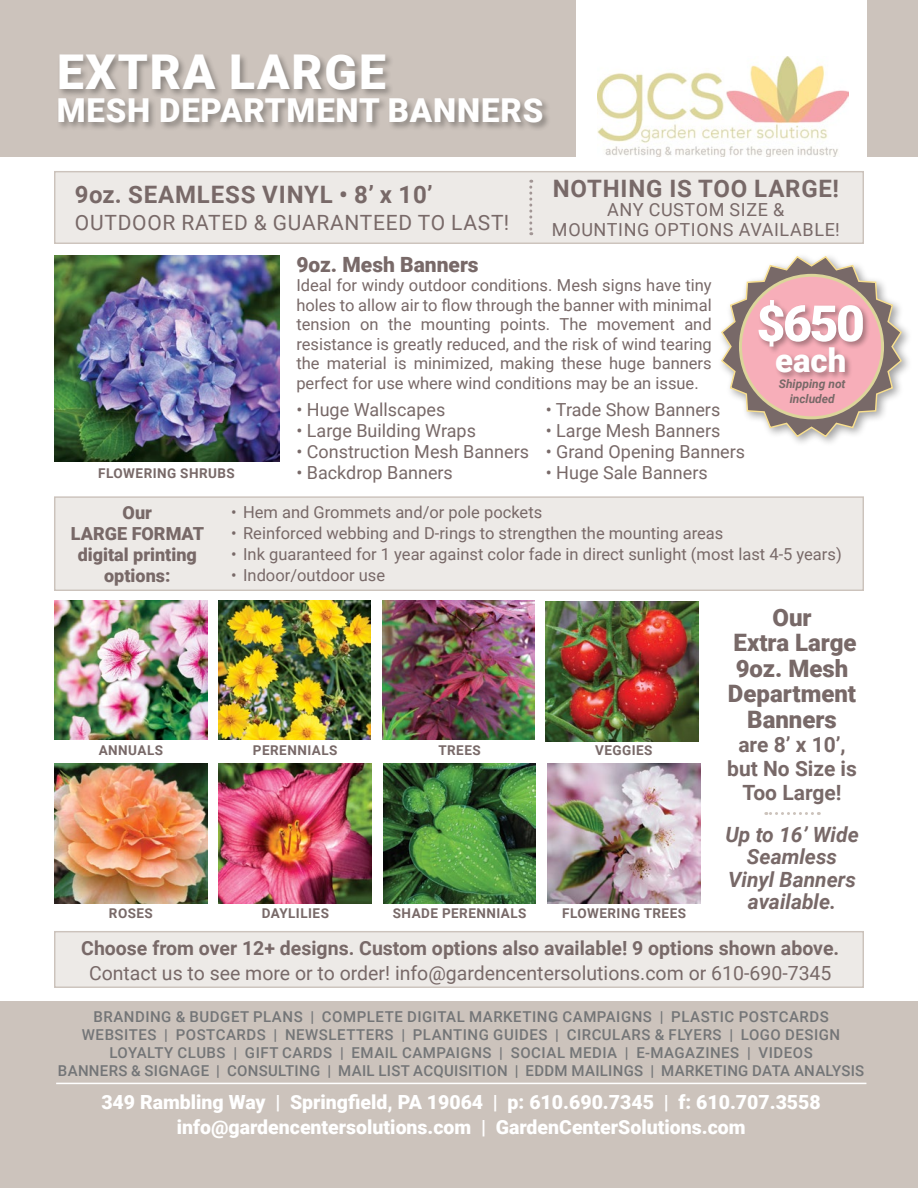
<style>
.page{position:relative;width:918px;height:1188px;background:#fff}
.page>*{position:absolute;margin:0;border:0;box-sizing:border-box;transform-origin:0 0}
.t1{font:900 50.1px "Roboto";color:#fff}
.t2{font:900 48px "Roboto";letter-spacing:.035em;color:#fff}
.t3{font:900 33px "Roboto";letter-spacing:.025em;color:#fff}
.t4{font:700 24px "Roboto";letter-spacing:.035em;color:#786968}
.t5{font:900 24px/25.5px "Roboto";color:#786968;text-align:center}
.t6{font:italic 700 21px/22.5px "Roboto";color:#786968;text-align:center}
.t7{font:700 21px/24px "Roboto";color:#786968;text-align:center}
.t8{font:21px "Roboto";letter-spacing:.035em;color:#786968}
.t9{font:900 21px "Roboto";color:#786968}
.t10{font:900 19.5px/25.5px "Roboto";color:#fff;text-align:center}
.t11{font:19.5px "Roboto";color:#786968}
.t12{font:700 19.5px "Roboto";color:#786968}
.t13{font:18px "Roboto";color:#786968}
.t14{font:18px/19.5px "Roboto";letter-spacing:.035em;color:#786968;text-align:center}
.t15{font:900 18px/21px "Roboto";color:#786968;text-align:center}
.t16{font:16.5px/19.5px "Roboto";color:#786968;text-align:justify}
.t17{font:500 15px/18px "Roboto";letter-spacing:.035em;color:#737577;text-align:center}
.t18{font:700 13.5px "Roboto";letter-spacing:.035em;color:#786968}
.t19{font:italic 700 12px/15px "Roboto";color:#786968;text-align:center}
</style>
<div class="page">
<img style="left:54px;top:256px;width:225px;height:206px">
<div style="left:54px;top:931px;width:810px;height:57px;background:#edeae7;border:1px solid #ccc3bc"></div>
<div style="left:54px;top:171px;width:810px;height:73px;background:#edeae7;border:1px solid #ccc3bc"></div>
<div style="left:0;top:0;width:918px;height:156px;background:#ccc3bc"></div>
<div style="left:576px;top:0;width:290px;height:164px;background:#fff"></div>
<img style="left:598px;top:57px;width:251px;height:100px">
<div style="left:0;top:1002px;width:918px;height:186px;background:#ccc3bc"></div>
<hr style="left:56px;top:1083px;width:810px;height:1px;background:#fff">
<div style="left:56px;top:53px;width:495px;height:78px;background:#000;opacity:.31"></div>
<img style="left:55px;top:600px;width:152px;height:140px">
<img style="left:218px;top:600px;width:153px;height:140px">
<img style="left:382px;top:600px;width:153px;height:140px">
<img style="left:546px;top:601px;width:152px;height:140px">
<img style="left:55px;top:763px;width:152px;height:140px">
<img style="left:219px;top:763px;width:153px;height:140px">
<img style="left:383px;top:763px;width:153px;height:140px">
<img style="left:548px;top:763px;width:152px;height:140px">
<svg style="left:529px;top:180px;width:3px;height:55px"></svg>
<div style="left:717px;top:252px;width:195px;height:196px;background:#000;opacity:.37"></div>
<svg style="left:720px;top:255px;width:183px;height:183px"></svg>
<div style="left:740px;top:275px;width:143px;height:143px;background:#f7aeb9;border-radius:50%"></div>
<div style="left:739px;top:274px;width:145px;height:145px;border:3px solid #dcd59a;border-radius:50%"></div>
<div style="left:757px;top:298px;width:114px;height:82px;background:#000;opacity:.32"></div>
<div style="left:54px;top:496px;width:810px;height:95px;background:#edeae7;border:1px solid #ccc3bc"></div>
<svg style="left:766px;top:812px;width:53px;height:3px"></svg>
<h2 class="t2" style="left:57px;top:39px;width:330px">EXTRA LARGE</h2>
<h3 class="t3" style="left:57px;top:87px;width:488px">MESH DEPARTMENT BANNERS</h3>
<h3 class="t4" style="left:75px;top:178px;width:359px">9oz. SEAMLESS VINYL • 8’ x 10’</h3>
<p class="t8" style="left:75px;top:208px;width:436px">OUTDOOR RATED &amp; GUARANTEED TO LAST!</p>
<h3 class="t4" style="left:553px;top:172px;width:288px">NOTHING IS TOO LARGE!</h3>
<p class="t14" style="left:552px;top:200px;width:289px">ANY CUSTOM SIZE &amp;<br>MOUNTING OPTIONS AVAILABLE!</p>
<p class="t18" style="left:98px;top:463px;width:138px">FLOWERING SHRUBS</p>
<p class="t9" style="left:296px;top:249px;width:184px">9oz. Mesh Banners</p>
<p class="t16" style="left:296px;top:275px;width:417px">Ideal for windy outdoor conditions. Mesh signs have tiny holes to allow air to flow through the banner with minimal tension on the mounting points. The movement and resistance is greatly reduced, and the risk of wind tearing the material is minimized, making these huge banners perfect for use where wind conditions may be an issue.</p>
<p class="t13" style="left:296px;top:397px;width:151px">• Huge Wallscapes</p>
<p class="t13" style="left:296px;top:418px;width:181px">• Large Building Wraps</p>
<p class="t13" style="left:296px;top:439px;width:234px">• Construction Mesh Banners</p>
<p class="t13" style="left:296px;top:460px;width:158px">• Backdrop Banners</p>
<p class="t13" style="left:546px;top:397px;width:176px">• Trade Show Banners</p>
<p class="t13" style="left:546px;top:418px;width:176px">• Large Mesh Banners</p>
<p class="t13" style="left:546px;top:439px;width:201px">• Grand Opening Banners</p>
<p class="t13" style="left:546px;top:460px;width:164px">• Huge Sale Banners</p>
<h1 class="t1" style="left:757px;top:288px;width:110px">$650</h1>
<h3 class="t3" style="left:775px;top:337px;width:73px">each</h3>
<p class="t19" style="left:779px;top:376px;width:68px">Shipping not included</p>
<p class="t15" style="left:71px;top:501px;width:135px">Our<br>LARGE FORMAT digital printing options:</p>
<p class="t16" style="left:231px;top:502px;width:313px">• Hem and Grommets and/or pole pockets</p>
<p class="t16" style="left:231px;top:523px;width:494px">• Reinforced webbing and D-rings to strengthen the mounting areas</p>
<p class="t16" style="left:231px;top:544px;width:612px">• Ink guaranteed for 1 year against color fade in direct sunlight (most last 4-5 years)</p>
<p class="t16" style="left:231px;top:565px;width:155px">• Indoor/outdoor use</p>
<p class="t18" style="left:99px;top:741px;width:66px">ANNUALS</p>
<p class="t18" style="left:253px;top:741px;width:86px">PERENNIALS</p>
<p class="t18" style="left:438px;top:741px;width:44px">TREES</p>
<p class="t18" style="left:595px;top:741px;width:59px">VEGGIES</p>
<p class="t18" style="left:109px;top:904px;width:46px">ROSES</p>
<p class="t18" style="left:262px;top:904px;width:69px">DAYLILIES</p>
<p class="t18" style="left:393px;top:904px;width:135px">SHADE PERENNIALS</p>
<p class="t18" style="left:562px;top:904px;width:125px">FLOWERING TREES</p>
<h3 class="t5" style="left:728px;top:604px;width:130px">Our<br>Extra Large<br>9oz. Mesh<br>Department<br>Banners</h3>
<p class="t7" style="left:727px;top:732px;width:131px">are 8’ x 10’, but No Size is<br>Too Large!</p>
<p class="t6" style="left:725px;top:822px;width:135px">Up to 16’ Wide<br>Seamless<br>Vinyl Banners available.</p>
<p class="t12" style="left:81px;top:934px;width:759px">Choose from over 12+ designs. Custom options also available! 9 options shown above.</p>
<p class="t11" style="left:89px;top:960px;width:744px">Contact us to see more or to order! info@gardencentersolutions.com or 610-690-7345</p>
<p class="t17" style="left:58px;top:1007px;width:808px">BRANDING &amp; BUDGET PLANS | COMPLETE DIGITAL MARKETING CAMPAIGNS | PLASTIC POSTCARDS WEBSITES | POSTCARDS | NEWSLETTERS | PLANTING GUIDES | CIRCULARS &amp; FLYERS | LOGO DESIGN LOYALTY CLUBS | GIFT CARDS | EMAIL CAMPAIGNS | SOCIAL MEDIA | E-MAGAZINES | VIDEOS<br>BANNERS &amp; SIGNAGE | CONSULTING | MAIL LIST ACQUISITION | EDDM MAILINGS | MARKETING DATA ANALYSIS</p>
<p class="t10" style="left:101px;top:1088px;width:721px">349 Rambling Way | Springfield, PA 19064 | p: 610.690.7345 | f: 610.707.3558 info@gardencentersolutions.com | GardenCenterSolutions.com</p>
</div>
